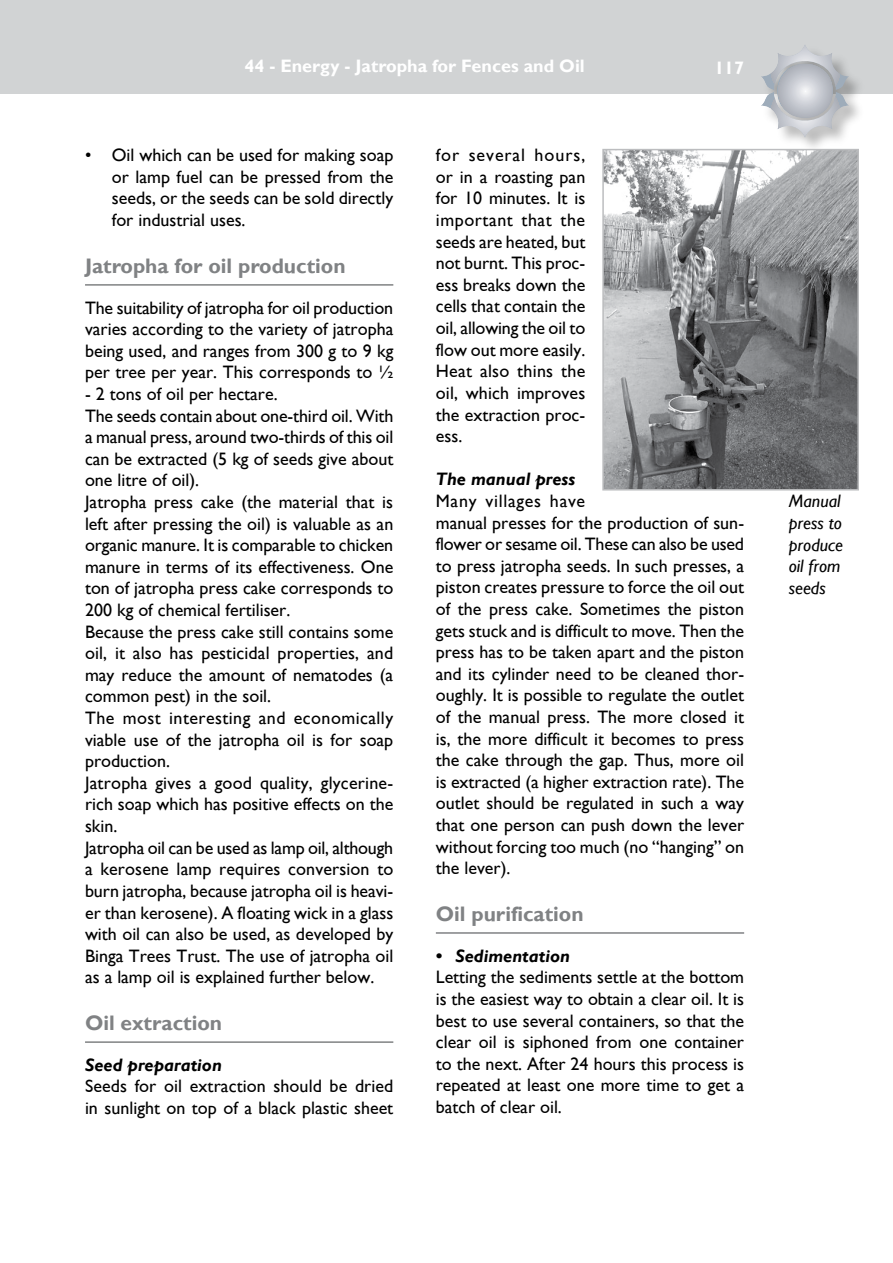
<style>
.page{position:relative;width:893px;height:1263px;background:#fff}
.page>*{position:absolute;margin:0;border:0;box-sizing:border-box;transform-origin:0 0}
.t1{font:700 21px "Gill Sans";color:#808284}
.t2{font:18px/21.6px "Gill Sans";color:#000;text-align:justify}
.t3{font:italic 700 18px "Gill Sans";color:#000}
.t4{font:700 18px "Gill Sans";color:#fff}
.t5{font:italic 18px/21.6px "Gill Sans";color:#000}
</style>
<div class="page">
<div style="left:0;top:0;width:893px;height:94px;background:#d1d3d4"></div>
<div style="left:761px;top:44px;width:105px;height:111px;background:#000;opacity:.3"></div>
<svg style="left:761px;top:44px;width:88px;height:94px"></svg>
<img style="left:605px;top:152px;width:251px;height:335px">
<div style="left:602px;top:149px;width:257px;height:341px;border:2px solid #bcbdbf"></div>
<hr style="left:85px;top:284px;width:308px;height:2px;background:#808284">
<hr style="left:85px;top:1041px;width:308px;height:2px;background:#808284">
<hr style="left:436px;top:932px;width:308px;height:2px;background:#808284">
<p class="t4" style="left:244px;top:55px;width:342px">44 - Energy - Jatropha for Fences and Oil</p>
<p class="t4" style="left:714px;top:58px;width:31px">117</p>
<p class="t2" style="left:112px;top:144px;width:283px;text-indent:-27px">• Oil which can be used for making soap or lamp fuel can be pressed from the seeds, or the seeds can be sold directly for industrial uses.</p>
<p class="t1" style="left:85px;top:253px;width:262px">Jatropha for oil production</p>
<p class="t2" style="left:85px;top:297px;width:310px">The suitability of jatropha for oil production varies according to the variety of jatropha being used, and ranges from 300 g to 9 kg per tree per year. This corresponds to ½</p>
<p class="t2" style="left:85px;top:383px;width:310px;text-align:left">- 2 tons of oil per hectare.<br>The seeds contain about one-third oil. With a manual press, around two-thirds of this oil can be extracted (5 kg of seeds give about one litre of oil).<br>Jatropha press cake (the material that is left after pressing the oil) is valuable as an organic manure. It is comparable to chicken manure in terms of its effectiveness. One ton of jatropha press cake corresponds to 200 kg of chemical fertiliser.<br>Because the press cake still contains some oil, it also has pesticidal properties, and may reduce the amount of nematodes (a common pest) in the soil.<br>The most interesting and economically viable use of the jatropha oil is for soap production.<br>Jatropha gives a good quality, glycerine&shy;rich soap which has positive effects on the skin.<br>Jatropha oil can be used as lamp oil, although a kerosene lamp requires conversion to burn jatropha, because jatropha oil is heavi&shy;er than kerosene). A floating wick in a glass with oil can also be used, as developed by Binga Trees Trust. The use of jatropha oil as a lamp oil is explained further below.</p>
<p class="t1" style="left:85px;top:1010px;width:139px">Oil extraction</p>
<p class="t3" style="left:85px;top:1054px;width:138px">Seed preparation</p>
<p class="t2" style="left:85px;top:1075px;width:310px">Seeds for oil extraction should be dried in sunlight on top of a black plastic sheet</p>
<p class="t2" style="left:436px;top:144px;width:151px">for several hours, or in a roasting pan for 10 minutes. It is important that the seeds are heated, but not burnt. This proc&shy;ess breaks down the cells that contain the oil, allowing the oil to flow out more easily.<br>Heat also thins the oil, which improves the extraction proc&shy;ess.</p>
<p class="t3" style="left:436px;top:469px;width:141px">The manual press</p>
<p class="t2" style="left:436px;top:490px;width:310px;text-align:left">Many villages have<br>manual presses for the production of sun&shy;flower or sesame oil. These can also be used to press jatropha seeds. In such presses, a piston creates pressure to force the oil out of the press cake. Sometimes the piston gets stuck and is difficult to move. Then the press has to be taken apart and the piston and its cylinder need to be cleaned thor&shy;oughly. It is possible to regulate the outlet of the manual press. The more closed it is, the more difficult it becomes to press the cake through the gap. Thus, more oil is extracted (a higher extraction rate). The outlet should be regulated in such a way that one person can push down the lever without forcing too much (no “hanging” on the lever).</p>
<p class="t1" style="left:436px;top:901px;width:149px">Oil purification</p>
<p class="t3" style="left:436px;top:945px;width:136px">• Sedimentation</p>
<p class="t2" style="left:436px;top:966px;width:310px">Letting the sediments settle at the bottom is the easiest way to obtain a clear oil. It is best to use several containers, so that the clear oil is siphoned from one container to the next. After 24 hours this process is repeated at least one more time to get a batch of clear oil.</p>
<p class="t5" style="left:789px;top:490px;width:56px">Manual press to produce oil from seeds</p>
</div>
